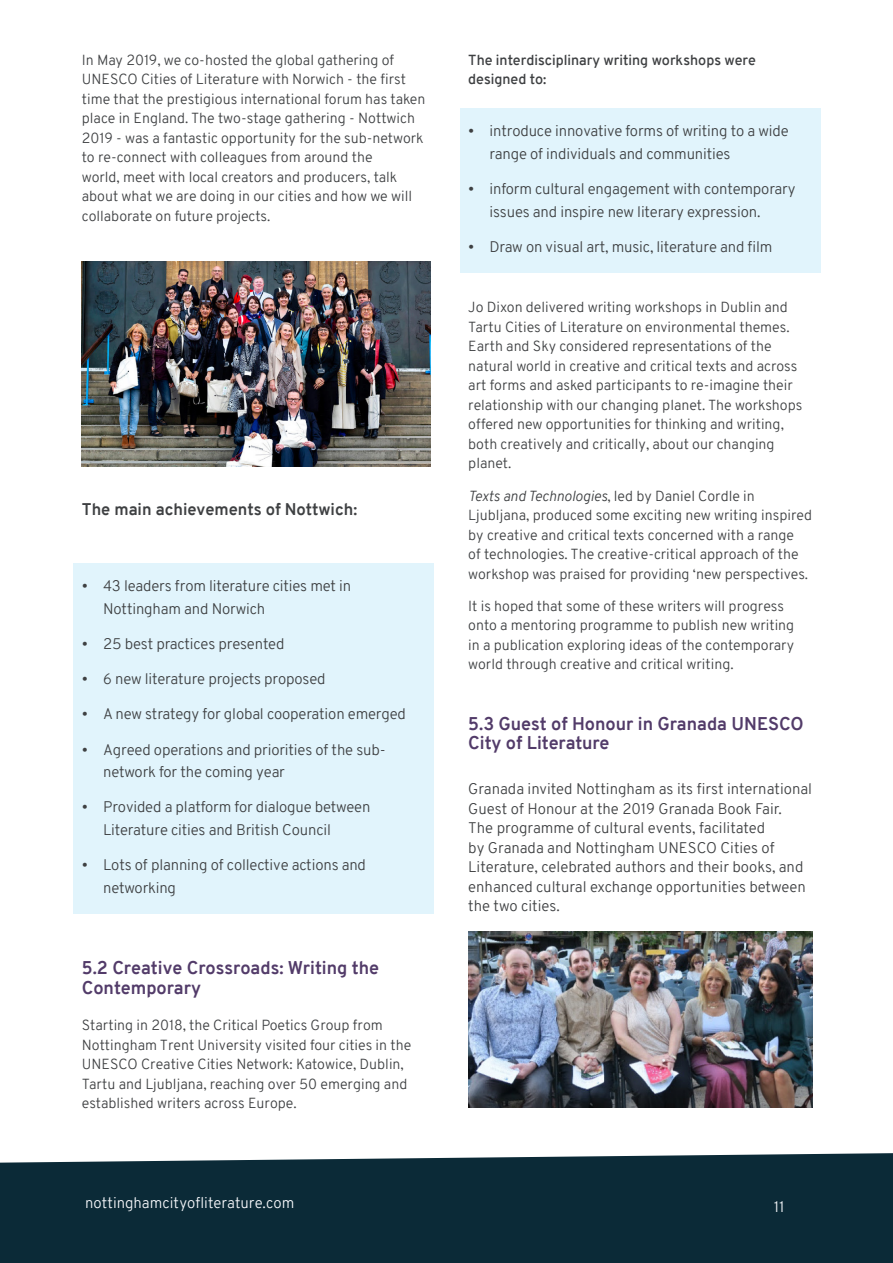
<style>
.page{position:relative;width:893px;height:1263px;background:#fff}
.page>*{position:absolute;margin:0;border:0;box-sizing:border-box;transform-origin:0 0}
.Numbered_H2{font:700 18px/19.5px "Overpass";color:#523b69}
.Heading_2{font:700 16.5px "Overpass";color:#3e4042}
.Numbered_H2-2{font:300 15px/22.5px "Overpass";letter-spacing:-.01em;color:#3e4042}
.t1{font:300 15px "Overpass";letter-spacing:.005em;color:#f5f7fa}
.Normal_body{font:300 14.25px/19.5px "Overpass";color:#3e4042}
.Normal_body-2{font:600 14.25px/19.5px "Overpass";color:#3e4042}
.s1{font-style:italic}
</style>
<div class="page">
<div style="left:0;top:1153px;width:893px;height:110px;background:#0b2a37"></div>
<div style="left:73px;top:563px;width:361px;height:71px;background:#e1f4fc"></div>
<div style="left:73px;top:620px;width:361px;height:49px;background:#e1f4fc"></div>
<div style="left:73px;top:656px;width:361px;height:49px;background:#e1f4fc"></div>
<div style="left:73px;top:691px;width:361px;height:49px;background:#e1f4fc"></div>
<div style="left:73px;top:726px;width:361px;height:72px;background:#e1f4fc"></div>
<div style="left:73px;top:784px;width:361px;height:72px;background:#e1f4fc"></div>
<div style="left:73px;top:842px;width:361px;height:71px;background:#e1f4fc"></div>
<img style="left:82px;top:261px;width:349px;height:206px">
<div style="left:460px;top:108px;width:361px;height:72px;background:#e1f4fc"></div>
<div style="left:460px;top:166px;width:361px;height:71px;background:#e1f4fc"></div>
<div style="left:460px;top:224px;width:361px;height:49px;background:#e1f4fc"></div>
<img style="left:468px;top:932px;width:345px;height:175px">
<p class="Normal_body" style="left:82px;top:50px;width:345px">In May 2019, we co-hosted the global gathering of UNESCO Cities of Literature with Norwich - the first time that the prestigious international forum has taken place in England. The two-stage gathering - Nottwich 2019 - was a fantastic opportunity for the sub-network to re-connect with colleagues from around the<br>world, meet with local creators and producers, talk about what we are doing in our cities and how we will collaborate on future projects.</p>
<p class="Heading_2" style="left:82px;top:497px;width:277px">The main achievements of Nottwich:</p>
<p class="Numbered_H2-2" style="left:103px;top:575px;width:250px;text-indent:-21px">• 43 leaders from literature cities met in<br>Nottingham and Norwich</p>
<p class="Numbered_H2-2" style="left:82px;top:632px;width:204px">• 25 best practices presented</p>
<p class="Numbered_H2-2" style="left:82px;top:668px;width:245px">• 6 new literature projects proposed</p>
<p class="Numbered_H2-2" style="left:82px;top:703px;width:326px">• A new strategy for global cooperation emerged</p>
<p class="Numbered_H2-2" style="left:103px;top:738px;width:284px;text-indent:-21px">• Agreed operations and priorities of the sub&shy;network for the coming year</p>
<p class="Numbered_H2-2" style="left:103px;top:796px;width:269px;text-indent:-21px">• Provided a platform for dialogue between<br>Literature cities and British Council</p>
<p class="Numbered_H2-2" style="left:103px;top:854px;width:264px;text-indent:-21px">• Lots of planning of collective actions and networking</p>
<p class="Numbered_H2" style="left:82px;top:958px;width:299px">5.2 Creative Crossroads: Writing the<br>Contemporary</p>
<p class="Normal_body" style="left:82px;top:1015px;width:331px">Starting in 2018, the Critical Poetics Group from Nottingham Trent University visited four cities in the UNESCO Creative Cities Network: Katowice, Dublin, Tartu and Ljubljana, reaching over 50 emerging and established writers across Europe.</p>
<p class="Normal_body-2" style="left:468px;top:50px;width:289px">The interdisciplinary writing workshops were designed to:</p>
<p class="Numbered_H2-2" style="left:490px;top:120px;width:301px;text-indent:-21px">• introduce innovative forms of writing to a wide range of individuals and communities</p>
<p class="Numbered_H2-2" style="left:490px;top:178px;width:308px;text-indent:-21px">• inform cultural engagement with contemporary issues and inspire new literary expression.</p>
<p class="Numbered_H2-2" style="left:468px;top:236px;width:306px">• Draw on visual art, music, literature and film</p>
<p class="Normal_body" style="left:468px;top:298px;width:336px">Jo Dixon delivered writing workshops in Dublin and Tartu Cities of Literature on environmental themes.<br>Earth and Sky considered representations of the natural world in creative and critical texts and across art forms and asked participants to re-imagine their relationship with our changing planet. The workshops offered new opportunities for thinking and writing, both creatively and critically, about our changing planet.</p>
<p class="Normal_body" style="left:468px;top:486px;width:345px"><span class="s1">Texts and Technologies</span>, led by Daniel Cordle in Ljubljana, produced some exciting new writing inspired by creative and critical texts concerned with a range<br>of technologies. The creative-critical approach of the workshop was praised for providing ‘new perspectives.</p>
<p class="Normal_body" style="left:468px;top:596px;width:328px">It is hoped that some of these writers will progress onto a mentoring programme to publish new writing in a publication exploring ideas of the contemporary world through creative and critical writing.</p>
<p class="Numbered_H2" style="left:468px;top:714px;width:337px">5.3 Guest of Honour in Granada UNESCO<br>City of Literature</p>
<p class="Numbered_H2-2" style="left:468px;top:779px;width:345px;line-height:19.5px">Granada invited Nottingham as its first international Guest of Honour at the 2019 Granada Book Fair.<br>The programme of cultural events, facilitated<br>by Granada and Nottingham UNESCO Cities of Literature, celebrated authors and their books, and enhanced cultural exchange opportunities between the two cities.</p>
<p class="t1" style="left:85px;top:1191px;width:211px">nottinghamcityofliterature.com</p>
<p class="t1" style="left:774px;top:1196px;width:12px">11</p>
</div>
